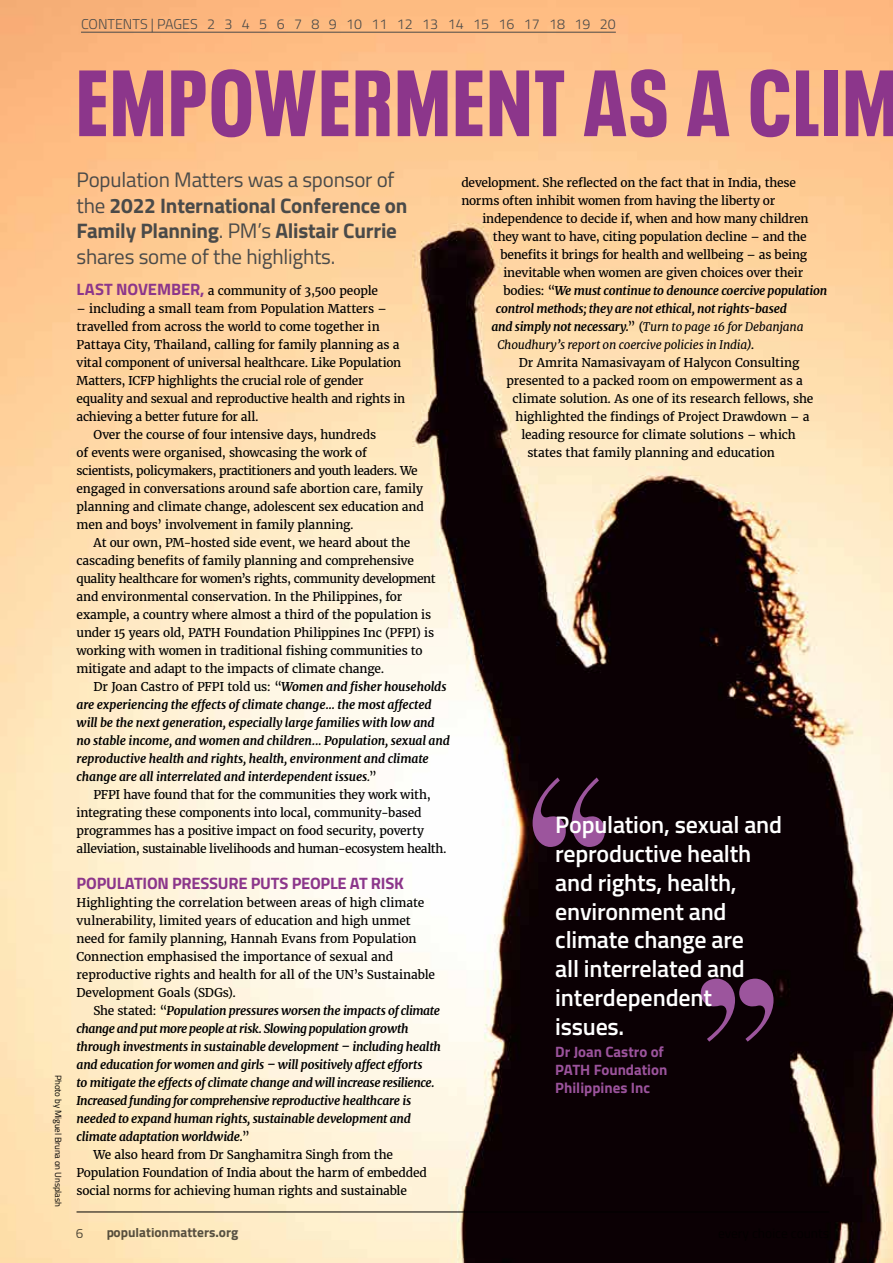
<style>
.page{position:relative;width:893px;height:1263px;background:#fff}
.page>*{position:absolute;margin:0;border:0;box-sizing:border-box;transform-origin:0 0}
.t1{font:900 condensed 93px "Neue Plak";letter-spacing:.03em;color:#8c368b}
.t2{font:600 24px/28.8px "Titillium";letter-spacing:-.01em;color:#fff}
.t3{font:21px/25.5px "Titillium";letter-spacing:-.01em;color:#4a4a49}
.t4{font:700 16.5px "Titillium";letter-spacing:-.015em;color:#8c368b}
.t5{font:700 15px/18px "Titillium";color:#9b539c}
.t6{font:300 14.25px "Titillium";color:#4a4a49}
.t7{font:700 13.5px "Titillium";color:#575756}
.t8{font:13.5px "Titillium";color:#575756}
.t9{font:12px/18px "Merriweather";letter-spacing:-.015em;color:#000}
.t10{font:italic 700 12px "Merriweather";letter-spacing:-.015em;color:#000}
.t11{font:italic 12px "Merriweather";letter-spacing:-.02em;color:#000}
.t12{font:12px "Merriweather";letter-spacing:-.035em;color:#000}
.t13{font:italic 700 12px "Merriweather";letter-spacing:-.035em;color:#000}
.t14{font:9px "Titillium";letter-spacing:-.01em;color:#000}
.s1{font-weight:400;font-style:normal}
.s2{font-weight:700}
.s3{font-style:normal}
.s4{font-family:"Titillium";font-weight:700;font-size:16.5px;color:#8c368b}
.s5{font-weight:700;font-style:italic}
.s6{font-weight:400}
</style>
<div class="page">
<img style="left:0;top:0;width:893px;height:1263px">
<svg style="left:701px;top:979px;width:72px;height:63px;background:#482445"></svg>
<svg style="left:533px;top:777px;width:33px;height:70px;background:#4c2648"></svg>
<svg style="left:572px;top:777px;width:33px;height:70px;background:#4b2548"></svg>
<hr style="left:81px;top:32px;width:535px;height:1px;background:#4a4a49">
<hr style="left:77px;top:1211px;width:752px;height:1px;background:#000">
<p class="t6" style="left:81px;top:14px;width:536px">CONTENTS | PAGES 2 3 4 5 6 7 8 9 10 11 12 13 14 15 16 17 18 19 20</p>
<p class="t14" style="left:65px;top:1075px;width:133px;rotate:90deg">Photo by Miguel Bruna on Unsplash</p>
<h1 class="t1" style="left:77px;top:36px;width:824px">EMPOWERMENT AS A CLIM</h1>
<p class="t9" style="left:461px;top:173px;width:336px">development. She reflected on the fact that in India, these norms often inhibit women from having the liberty or</p>
<p class="t9" style="left:482px;top:209px;width:328px">independence to decide if, when and how many children</p>
<p class="t9" style="left:493px;top:227px;width:315px">they want to have, citing population decline – and the</p>
<p class="t9" style="left:500px;top:245px;width:308px">benefits it brings for health and wellbeing – as being</p>
<p class="t9" style="left:503px;top:263px;width:301px">inevitable when women are given choices over their</p>
<p class="t10" style="left:503px;top:283px;width:325px"><span class="s1">bodies: “</span>We must continue to denounce coercive population</p>
<p class="t10" style="left:496px;top:301px;width:292px">control methods; they are not ethical, not rights-based</p>
<p class="t11" style="left:491px;top:319px;width:314px"><span class="s2">and simply not necessary.</span><span class="s3">” (</span>Turn to page 16 for Debanjana</p>
<p class="t11" style="left:497px;top:337px;width:258px">Choudhury’s report on coercive policies in India)<span class="s3">.</span></p>
<p class="t9" style="left:519px;top:353px;width:282px">Dr Amrita Namasivayam of Halycon Consulting</p>
<p class="t9" style="left:506px;top:371px;width:298px">presented to a packed room on empowerment as a</p>
<p class="t9" style="left:512px;top:389px;width:303px">climate solution. As one of its research fellows, she</p>
<p class="t9" style="left:515px;top:407px;width:296px">highlighted the findings of Project Drawdown – a</p>
<p class="t9" style="left:521px;top:425px;width:276px">leading resource for climate solutions – which</p>
<p class="t9" style="left:527px;top:443px;width:249px">states that family planning and education</p>
<h3 class="t3" style="left:77px;top:166px;width:332px">Population Matters was a sponsor of the <span class="s2">2022 International Conference on Family Planning</span>. PM’s <span class="s2">Alistair Currie </span>shares some of the highlights.</h3>
<p class="t9" style="left:77px;top:281px;width:303px"><span class="s4">LAST NOVEMBER,</span> a community of 3,500 people</p>
<p class="t9" style="left:77px;top:299px;width:312px">– including a small team from Population Matters –</p>
<p class="t9" style="left:77px;top:317px;width:305px">travelled from across the world to come together in</p>
<p class="t9" style="left:77px;top:335px;width:325px">Pattaya City, Thailand, calling for family planning as a</p>
<p class="t9" style="left:77px;top:353px;width:326px">vital component of universal healthcare. Like Population</p>
<p class="t9" style="left:77px;top:371px;width:289px">Matters, ICFP highlights the crucial role of gender</p>
<p class="t9" style="left:77px;top:389px;width:330px">equality and sexual and reproductive health and rights in</p>
<p class="t9" style="left:77px;top:407px;width:184px">achieving a better future for all.</p>
<p class="t9" style="left:94px;top:425px;width:284px">Over the course of four intensive days, hundreds</p>
<p class="t9" style="left:77px;top:443px;width:292px">of events were organised, showcasing the work of</p>
<p class="t9" style="left:77px;top:461px;width:343px">scientists, policymakers, practitioners and youth leaders. We</p>
<p class="t9" style="left:77px;top:479px;width:348px">engaged in conversations around safe abortion care, family</p>
<p class="t9" style="left:77px;top:497px;width:349px">planning and climate change, adolescent sex education and</p>
<p class="t9" style="left:77px;top:515px;width:279px">men and boys’ involvement in family planning.</p>
<p class="t9" style="left:94px;top:533px;width:318px">At our own, PM-hosted side event, we heard about the</p>
<p class="t9" style="left:77px;top:551px;width:339px">cascading benefits of family planning and comprehensive</p>
<p class="t12" style="left:77px;top:571px;width:360px">quality healthcare for women’s rights, community development</p>
<p class="t9" style="left:77px;top:587px;width:327px">and environmental conservation. In the Philippines, for</p>
<p class="t9" style="left:77px;top:605px;width:356px">example, a country where almost a third of the population is</p>
<p class="t9" style="left:77px;top:623px;width:359px">under 15 years old, PATH Foundation Philippines Inc (PFPI) is</p>
<p class="t9" style="left:77px;top:641px;width:348px">working with women in traditional fishing communities to</p>
<p class="t9" style="left:77px;top:659px;width:309px">mitigate and adapt to the impacts of climate change.</p>
<p class="t9" style="left:94px;top:677px;width:355px">Dr Joan Castro of PFPI told us: “<span class="s5">Women and fisher households</span></p>
<p class="t10" style="left:77px;top:697px;width:357px">are experiencing the effects of climate change... the most affected</p>
<p class="t10" style="left:77px;top:715px;width:360px">will be the next generation, especially large families with low and</p>
<p class="t10" style="left:77px;top:733px;width:375px">no stable income, and women and children... Population, sexual and</p>
<p class="t10" style="left:77px;top:751px;width:354px">reproductive health and rights, health, environment and climate</p>
<p class="t10" style="left:77px;top:769px;width:302px">change are all interrelated and interdependent issues<span class="s6">.</span><span class="s1">”</span></p>
<p class="t9" style="left:94px;top:785px;width:339px">PFPI have found that for the communities they work with,</p>
<p class="t9" style="left:77px;top:803px;width:347px">integrating these components into local, community-based</p>
<p class="t9" style="left:77px;top:821px;width:349px">programmes has a positive impact on food security, poverty</p>
<p class="t9" style="left:77px;top:839px;width:372px">alleviation, sustainable livelihoods and human-ecosystem health.</p>
<h3 class="t4" style="left:77px;top:870px;width:329px">POPULATION PRESSURE PUTS PEOPLE AT RISK</h3>
<p class="t9" style="left:77px;top:893px;width:360px">Highlighting the correlation between areas of high climate vulnerability, limited years of education and high unmet need for family planning, Hannah Evans from Population Connection emphasised the importance of sexual and reproductive rights and health for all of the UN’s Sustainable Development Goals (SDGs).</p>
<p class="t10" style="left:94px;top:1003px;width:348px"><span class="s1">She stated: “</span>Population pressures worsen the impacts of climate</p>
<p class="t13" style="left:77px;top:1021px;width:334px">change and put more people at risk. Slowing population growth</p>
<p class="t10" style="left:77px;top:1039px;width:366px">through investments in sustainable development – including health</p>
<p class="t10" style="left:77px;top:1057px;width:348px">and education for women and girls – will positively affect efforts</p>
<p class="t10" style="left:77px;top:1075px;width:360px">to mitigate the effects of climate change and will increase resilience.</p>
<p class="t10" style="left:77px;top:1093px;width:336px">Increased funding for comprehensive reproductive healthcare is</p>
<p class="t10" style="left:77px;top:1111px;width:336px">needed to expand human rights, sustainable development and</p>
<p class="t10" style="left:77px;top:1129px;width:175px">climate adaptation worldwide.<span class="s1">”</span></p>
<p class="t9" style="left:94px;top:1145px;width:301px">We also heard from Dr Sanghamitra Singh from the</p>
<p class="t9" style="left:77px;top:1163px;width:352px">Population Foundation of India about the harm of embedded</p>
<p class="t9" style="left:77px;top:1181px;width:332px">social norms for achieving human rights and sustainable</p>
<h2 class="t2" style="left:555px;top:809px;width:228px">Population, sexual and reproductive health and rights, health, environment and climate change are<br>all interrelated and interdependent issues.</h2>
<p class="t5" style="left:555px;top:1042px;width:114px">Dr Joan Castro of<br>PATH Foundation<br>Philippines Inc</p>
<p class="t8" style="left:75px;top:1223px;width:9px">6</p>
<p class="t7" style="left:106px;top:1222px;width:134px">populationmatters.org</p>
</div>
